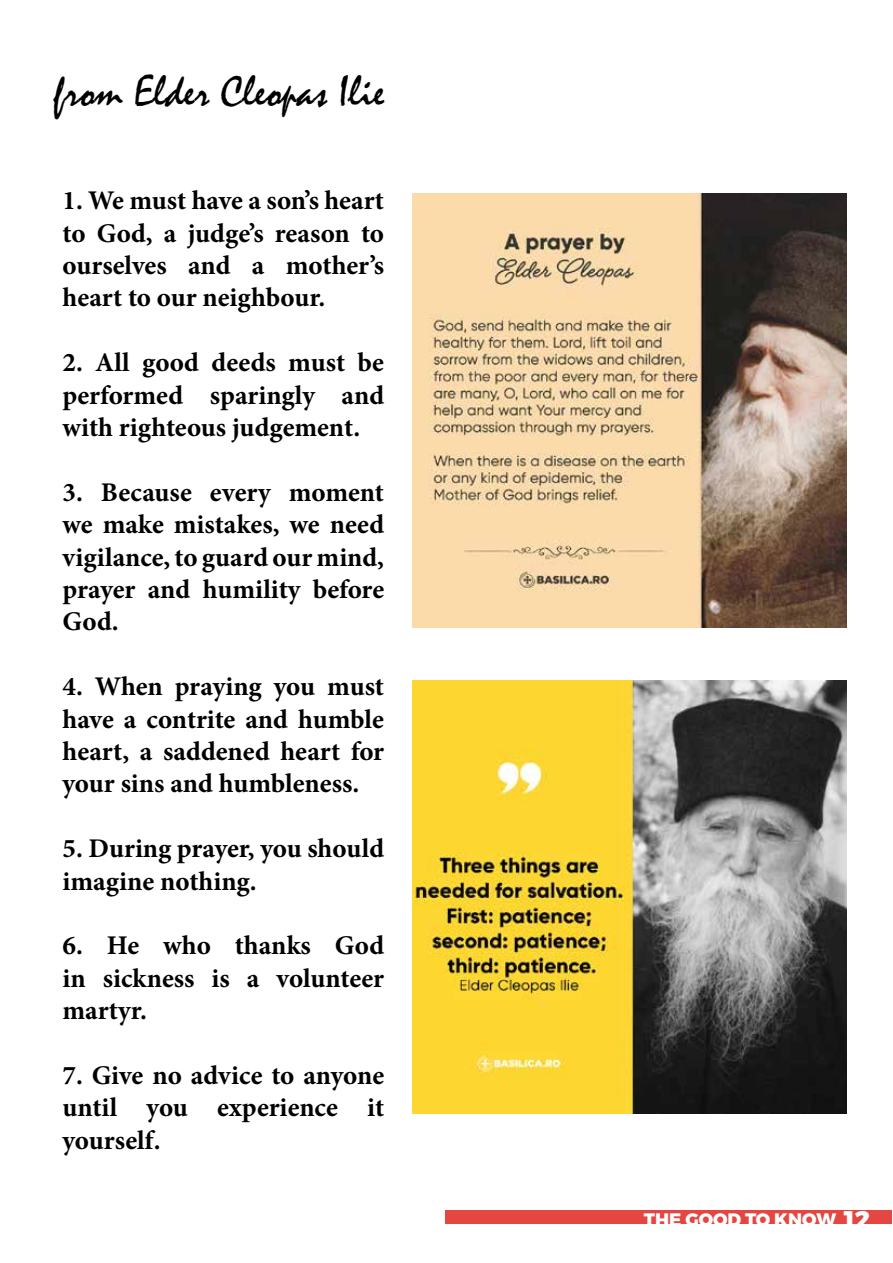
<style>
.page{position:relative;width:893px;height:1263px;background:#fff}
.page>*{position:absolute;margin:0;border:0;box-sizing:border-box;transform-origin:0 0}
.t1{font:45px "Mistral";color:#000}
.t2{font:700 27px/32.4px "Minion Pro";color:#000;text-align:justify}
.t3{font:18px "Trueno Ex Bd";color:#fff}
.s1{font-size:25.5px}
</style>
<div class="page">
<div style="left:445px;top:1210px;width:447px;height:14px;background:#e44642"></div>
<img style="left:412px;top:194px;width:434px;height:434px">
<img style="left:412px;top:680px;width:434px;height:434px">
<h1 class="t1" style="left:54px;top:65px;width:332px">from Elder Cleopas Ilie</h1>
<p class="t2" style="left:63px;top:184px;width:323px">1. We must have a son’s heart to God, a judge’s reason to ourselves and a mother’s heart to our neighbour.</p>
<p class="t2" style="left:63px;top:346px;width:323px">2. All good deeds must be performed sparingly and with righteous judgement.</p>
<p class="t2" style="left:63px;top:476px;width:323px">3. Because every moment we make mistakes, we need vigilance, to guard our mind, prayer and humility before God.</p>
<p class="t2" style="left:63px;top:670px;width:323px">4. When praying you must have a contrite and humble heart, a saddened heart for your sins and humbleness.</p>
<p class="t2" style="left:63px;top:832px;width:323px">5. During prayer, you should imagine nothing.</p>
<p class="t2" style="left:63px;top:929px;width:323px">6. He who thanks God in sickness is a volunteer martyr.</p>
<p class="t2" style="left:63px;top:1059px;width:323px">7. Give no advice to anyone until you experience it yourself.</p>
<p class="t3" style="left:644px;top:1208px;width:228px">THE GOOD TO KNOW <span class="s1">12</span></p>
</div>
